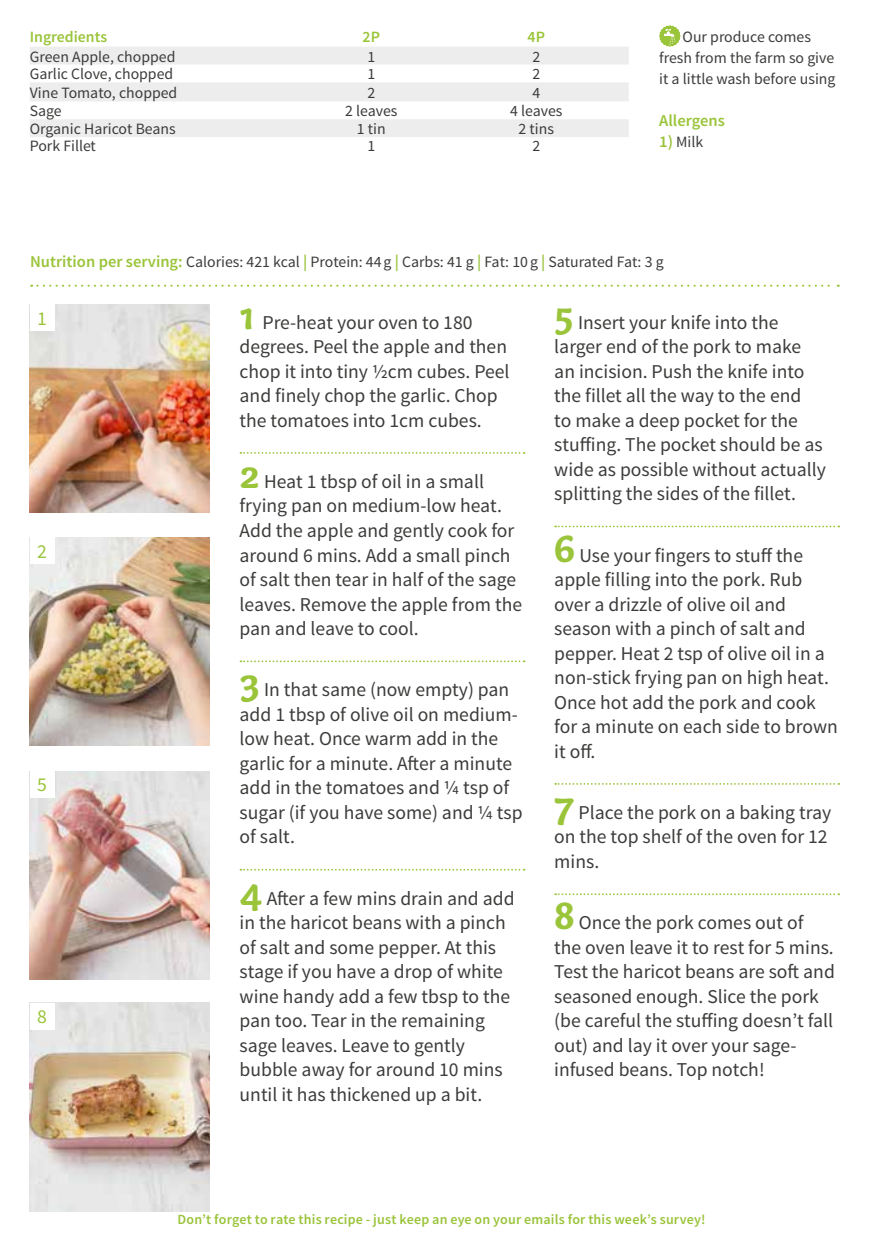
<style>
.page{position:relative;width:869px;height:1241px;background:#fff}
.page>*{position:absolute;margin:0;border:0;box-sizing:border-box;transform-origin:0 0}
.t1{font:19.6px/24.5px "Source Sans Pro";color:#3c3c3b}
.t2{font:19.6px "Source Sans Pro";color:#9ac43a}
.t3{font:600 16.45px "Source Sans Pro";color:#9ac43a}
.t4{font:15.75px/21px "Source Sans Pro";color:#3c3c3b;text-align:center}
.t5{font:600 15.75px "Source Sans Pro";color:#9ac43a}
.t6{font:600 14px "Source Sans Pro";letter-spacing:.015em;color:#9ac43a}
.s1{font-weight:600;font-size:16.45px;color:#9ac43a}
.s2{font-family:"Capucine Basic";font-weight:700;font-size:41.12px;color:#9ac43a}
</style>
<div class="page">
<img style="left:30px;top:1002px;width:180px;height:208px">
<img style="left:30px;top:537px;width:180px;height:208px">
<img style="left:30px;top:304px;width:180px;height:208px">
<img style="left:30px;top:771px;width:180px;height:208px">
<svg style="left:240px;top:452px;width:284px;height:2px"></svg>
<svg style="left:240px;top:660px;width:284px;height:2px"></svg>
<svg style="left:240px;top:868px;width:284px;height:2px"></svg>
<svg style="left:555px;top:525px;width:283px;height:2px"></svg>
<svg style="left:555px;top:783px;width:283px;height:1px"></svg>
<svg style="left:555px;top:893px;width:283px;height:2px"></svg>
<svg style="left:31px;top:284px;width:807px;height:3px"></svg>
<svg style="left:30px;top:47px;width:598px;height:90px;fill:#ededed"></svg>
<div style="left:30px;top:304px;width:25px;height:26px;background:#fff"></div>
<div style="left:30px;top:537px;width:25px;height:26px;background:#fff"></div>
<div style="left:30px;top:769px;width:25px;height:29px;background:#fff"></div>
<div style="left:30px;top:1002px;width:25px;height:27px;background:#fff"></div>
<svg style="left:659px;top:25px;width:21px;height:22px"></svg>
<p class="t5" style="left:30px;top:26px;width:79px">Ingredients</p>
<p class="t5" style="left:362px;top:26px;width:19px">2P</p>
<p class="t5" style="left:527px;top:26px;width:19px">4P</p>
<p class="t4" style="left:30px;top:46px;width:147px">Green Apple, chopped</p>
<p class="t4" style="left:367px;top:46px;width:9px">1</p>
<p class="t4" style="left:532px;top:46px;width:9px">2</p>
<p class="t4" style="left:30px;top:64px;width:145px">Garlic Clove, chopped</p>
<p class="t4" style="left:367px;top:64px;width:9px">1</p>
<p class="t4" style="left:532px;top:64px;width:9px">2</p>
<p class="t4" style="left:30px;top:82px;width:149px">Vine Tomato, chopped</p>
<p class="t4" style="left:367px;top:82px;width:9px">2</p>
<p class="t4" style="left:532px;top:82px;width:9px">4</p>
<p class="t4" style="left:30px;top:101px;width:33px">Sage</p>
<p class="t4" style="left:345px;top:101px;width:54px">2 leaves</p>
<p class="t4" style="left:510px;top:101px;width:54px">4 leaves</p>
<p class="t4" style="left:30px;top:119px;width:147px">Organic Haricot Beans</p>
<p class="t4" style="left:356px;top:119px;width:30px">1 tin</p>
<p class="t4" style="left:518px;top:119px;width:37px">2 tins</p>
<p class="t4" style="left:30px;top:135px;width:68px">Pork Fillet</p>
<p class="t4" style="left:367px;top:135px;width:9px">1</p>
<p class="t4" style="left:532px;top:135px;width:9px">2</p>
<p class="t4" style="left:659px;top:26px;width:178px">Our produce comes<br>fresh from the farm so give it a little wash before using</p>
<p class="t3" style="left:659px;top:110px;width:67px">Allergens</p>
<p class="t4" style="left:659px;top:131px;width:46px"><span class="s1">1)</span> Milk</p>
<p class="t4" style="left:30px;top:252px;width:634px"><span class="s1">Nutrition per serving:</span> Calories: 421 kcal <span class="s1">|</span> Protein: 44g <span class="s1">|</span> Carbs: 41 g <span class="s1">|</span> Fat: 10g <span class="s1">|</span> Saturated Fat: 3 g</p>
<p class="t2" style="left:37px;top:306px;width:11px">1</p>
<p class="t2" style="left:37px;top:539px;width:11px">2</p>
<p class="t2" style="left:37px;top:772px;width:11px">5</p>
<p class="t2" style="left:37px;top:1004px;width:11px">8</p>
<p class="t1" style="left:239px;top:310px;width:271px"><span class="s2">1</span> Pre-heat your oven to 180 degrees. Peel the apple and then chop it into tiny ½cm cubes. Peel and finely chop the garlic. Chop the tomatoes into 1cm cubes.</p>
<p class="t1" style="left:239px;top:469px;width:284px"><span class="s2">2</span> Heat 1 tbsp of oil in a small frying pan on medium-low heat.<br>Add the apple and gently cook for around 6 mins. Add a small pinch of salt then tear in half of the sage leaves. Remove the apple from the pan and leave to cool.</p>
<p class="t1" style="left:239px;top:677px;width:284px"><span class="s2">3</span> In that same (now empty) pan add 1 tbsp of olive oil on medium&shy;low heat. Once warm add in the garlic for a minute. After a minute add in the tomatoes and ¼ tsp of sugar (if you have some) and ¼ tsp of salt.</p>
<p class="t1" style="left:239px;top:886px;width:276px"><span class="s2">4</span> After a few mins drain and add in the haricot beans with a pinch of salt and some pepper. At this stage if you have a drop of white wine handy add a few tbsp to the pan too. Tear in the remaining sage leaves. Leave to gently bubble away for around 10 mins until it has thickened up a bit.</p>
<p class="t1" style="left:554px;top:310px;width:273px"><span class="s2">5</span> Insert your knife into the larger end of the pork to make an incision. Push the knife into the fillet all the way to the end<br>to make a deep pocket for the stuffing. The pocket should be as wide as possible without actually splitting the sides of the fillet.</p>
<p class="t1" style="left:554px;top:543px;width:285px"><span class="s2">6</span> Use your fingers to stuff the apple filling into the pork. Rub over a drizzle of olive oil and season with a pinch of salt and pepper. Heat 2 tsp of olive oil in a non-stick frying pan on high heat.<br>Once hot add the pork and cook for a minute on each side to brown it off.</p>
<p class="t1" style="left:554px;top:800px;width:278px"><span class="s2">7</span> Place the pork on a baking tray on the top shelf of the oven for 12 mins.</p>
<p class="t1" style="left:554px;top:910px;width:282px"><span class="s2">8</span> Once the pork comes out of the oven leave it to rest for 5 mins.<br>Test the haricot beans are soft and seasoned enough. Slice the pork (be careful the stuffing doesn’t fall out) and lay it over your sage&shy;infused beans. Top notch!</p>
<p class="t6" style="left:177px;top:1210px;width:529px">Don’t forget to rate this recipe - just keep an eye on your emails for this week’s survey!</p>
</div>
